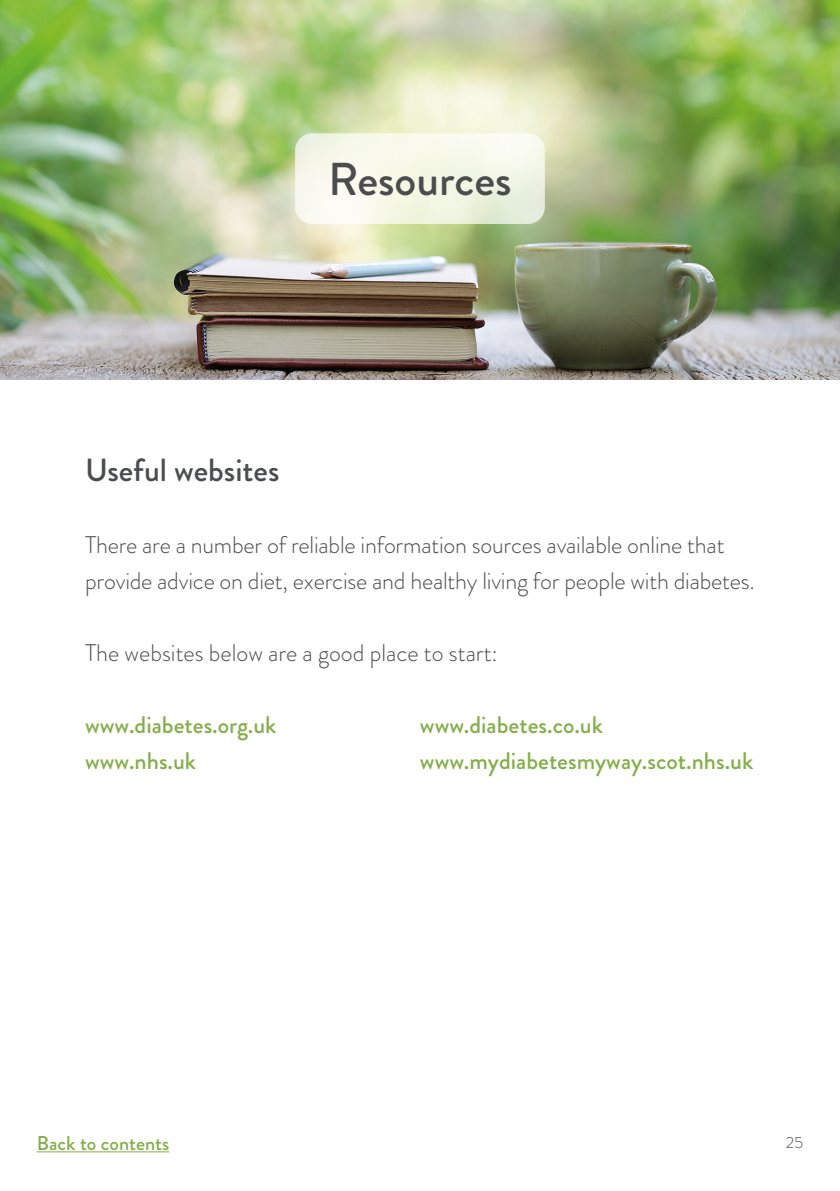
<style>
.page{position:relative;width:840px;height:1191px;background:#fff}
.page>*{position:absolute;margin:0;border:0;box-sizing:border-box;transform-origin:0 0}
.Heading_2{font:500 46px "Brandon Grotesque";color:#4b4c4d}
.Heading_3{font:500 32px "Brandon Grotesque";color:#4b4c4d}
.t1{font:300 24px/36px "Brandon Grotesque";letter-spacing:-.01em;color:#4b4c4d}
.t2{font:500 24px "Brandon Grotesque";color:#85af4a}
.Back_to_contents{font:500 20px "Brandon Grotesque";color:#85af4a}
.t3{font:300 16px "Brandon Grotesque";color:#4b4c4d}
</style>
<div class="page">
<img style="left:0;top:0;width:839px;height:380px">
<svg style="left:295px;top:133px;width:249px;height:91px;fill:#f7f8e8"></svg>
<hr style="left:37px;top:1151px;width:132px;height:1px;background:#85af4a">
<p class="Heading_2" style="left:328px;top:147px;width:185px">Resources</p>
<p class="Heading_3" style="left:85px;top:448px;width:196px">Useful websites</p>
<p class="t1" style="left:85px;top:527px;width:671px">There are a number of reliable information sources available online that provide advice on diet, exercise and healthy living for people with diabetes.</p>
<p class="t1" style="left:85px;top:635px;width:414px">The websites below are a good place to start:</p>
<p class="t2" style="left:85px;top:708px;width:193px">www.diabetes.org.uk</p>
<p class="t2" style="left:85px;top:744px;width:112px">www.nhs.uk</p>
<p class="t2" style="left:420px;top:708px;width:184px">www.diabetes.co.uk</p>
<p class="t2" style="left:420px;top:744px;width:334px">www.mydiabetesmyway.scot.nhs.uk</p>
<p class="Back_to_contents" style="left:37px;top:1129px;width:134px">Back to contents</p>
<p class="t3" style="left:785px;top:1132px;width:19px">25</p>
</div>
